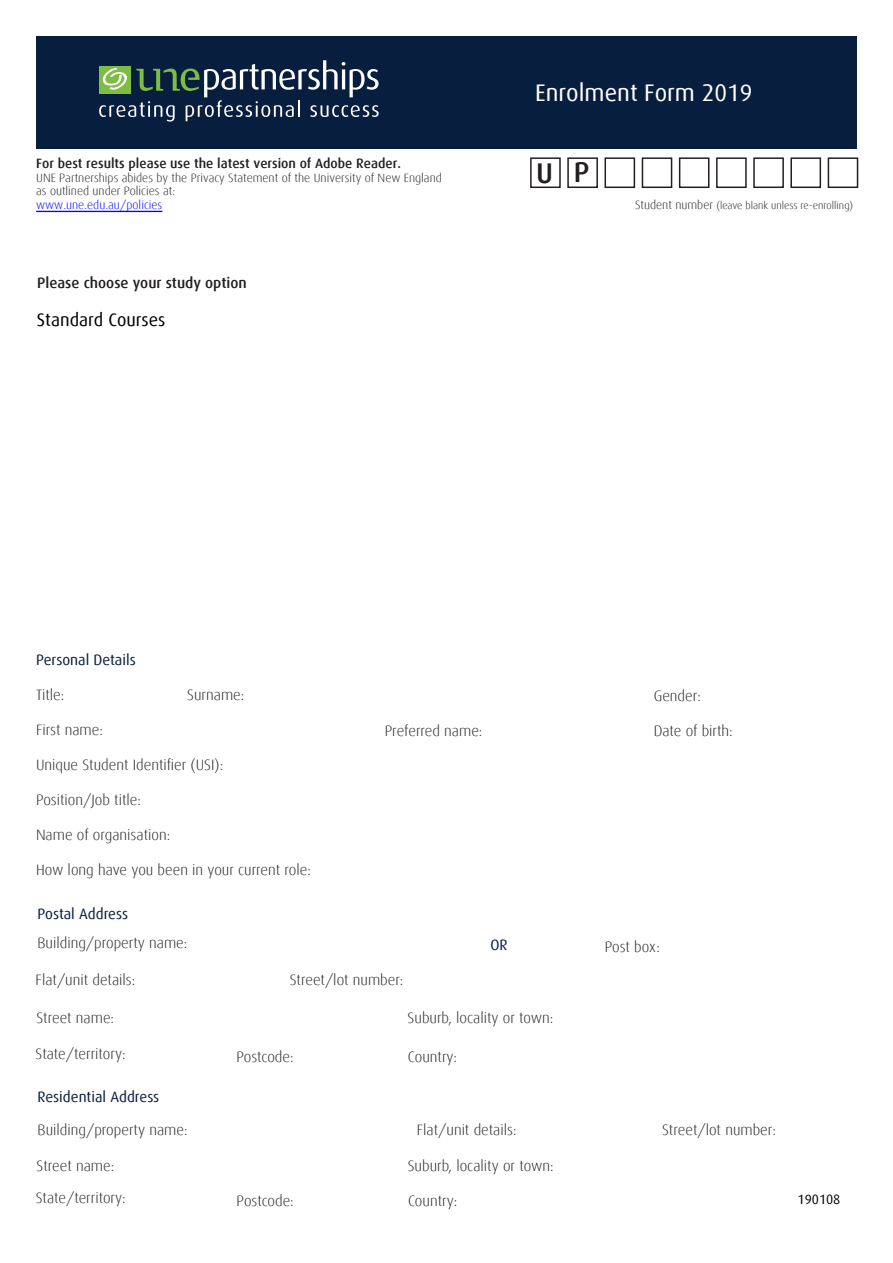
<style>
.page{position:relative;width:893px;height:1263px;background:#fff}
.page>*{position:absolute;margin:0;border:0;box-sizing:border-box;transform-origin:0 0}
.t1{font:500 28.5px "Dax";color:#231f20}
.t2{font:24px "Dax";color:#fff}
.t3{font:18px "Dax";color:#000}
.t4{font:300 15px "Dax";color:#231f20}
.t5{font:15px "Dax";color:#081e3f}
.t6{font:500 15px "Dax";color:#231f20}
.t7{font:500 13.5px "Dax";color:#231f20}
.t8{font:13.5px "Dax";color:#000}
.t9{font:300 12px/13.8px "Dax";color:#231f20}
.t10{font:300 12px "Dax";color:#00f}
.t11{font:300 10.5px "Dax";color:#231f20}
.s1{font-size:12px}
</style>
<div class="page">
<div style="left:36px;top:36px;width:821px;height:112px;background:#081e3f"></div>
<div style="left:567px;top:157px;width:31px;height:31px;border:2px solid #231f20"></div>
<div style="left:530px;top:157px;width:31px;height:31px;border:2px solid #231f20"></div>
<div style="left:604px;top:157px;width:31px;height:31px;border:2px solid #231f20"></div>
<div style="left:642px;top:157px;width:30px;height:31px;border:2px solid #231f20"></div>
<div style="left:679px;top:157px;width:30px;height:31px;border:2px solid #231f20"></div>
<div style="left:716px;top:157px;width:31px;height:31px;border:2px solid #231f20"></div>
<div style="left:753px;top:157px;width:31px;height:31px;border:2px solid #231f20"></div>
<div style="left:790px;top:157px;width:31px;height:31px;border:2px solid #231f20"></div>
<div style="left:828px;top:157px;width:30px;height:31px;border:2px solid #231f20"></div>
<svg style="left:99px;top:60px;width:280px;height:62px"></svg>
<hr style="left:36px;top:211px;width:126px;height:1px;background:#00f">
<p class="t7" style="left:36px;top:155px;width:366px">For best results please use the latest version of Adobe Reader.</p>
<p class="t9" style="left:36px;top:171px;width:407px">UNE Partnerships abides by the Privacy Statement of the University of New England as outlined under Policies at:</p>
<p class="t10" style="left:36px;top:199px;width:128px">www.une.edu.au/policies</p>
<p class="t6" style="left:37px;top:274px;width:211px">Please choose your study option</p>
<p class="t3" style="left:37px;top:310px;width:130px">Standard Courses</p>
<h2 class="t2" style="left:535px;top:79px;width:219px">Enrolment Form 2019</h2>
<h1 class="t1" style="left:536px;top:156px;width:55px">U P</h1>
<p class="t11" style="left:635px;top:199px;width:220px"><span class="s1">Student number</span> (leave blank unless re-enrolling)</p>
<p class="t5" style="left:36px;top:651px;width:101px">Personal Details</p>
<p class="t4" style="left:36px;top:686px;width:30px">Title:</p>
<p class="t4" style="left:187px;top:686px;width:59px">Surname:</p>
<p class="t4" style="left:36px;top:721px;width:68px">First name:</p>
<p class="t4" style="left:36px;top:756px;width:189px">Unique Student Identifier (USI):</p>
<p class="t4" style="left:36px;top:791px;width:107px">Position/Job title:</p>
<p class="t4" style="left:36px;top:826px;width:136px">Name of organisation:</p>
<p class="t4" style="left:36px;top:861px;width:277px">How long have you been in your current role:</p>
<p class="t4" style="left:385px;top:723px;width:99px">Preferred name:</p>
<p class="t5" style="left:38px;top:905px;width:92px">Postal Address</p>
<p class="t4" style="left:37px;top:935px;width:151px">Building/property name:</p>
<p class="t4" style="left:36px;top:971px;width:101px">Flat/unit details:</p>
<p class="t4" style="left:290px;top:971px;width:115px">Street/lot number:</p>
<p class="t5" style="left:490px;top:936px;width:19px">OR</p>
<p class="t4" style="left:654px;top:688px;width:49px">Gender:</p>
<p class="t4" style="left:654px;top:723px;width:81px">Date of birth:</p>
<p class="t4" style="left:605px;top:938px;width:57px">Post box:</p>
<p class="t4" style="left:36px;top:1010px;width:79px">Street name:</p>
<p class="t4" style="left:408px;top:1010px;width:147px">Suburb, locality or town:</p>
<p class="t4" style="left:36px;top:1046px;width:91px">State/territory:</p>
<p class="t4" style="left:236px;top:1049px;width:59px">Postcode:</p>
<p class="t4" style="left:408px;top:1049px;width:51px">Country:</p>
<p class="t5" style="left:38px;top:1088px;width:123px">Residential Address</p>
<p class="t4" style="left:38px;top:1122px;width:151px">Building/property name:</p>
<p class="t4" style="left:417px;top:1122px;width:101px">Flat/unit details:</p>
<p class="t4" style="left:662px;top:1122px;width:115px">Street/lot number:</p>
<p class="t4" style="left:37px;top:1157px;width:79px">Street name:</p>
<p class="t4" style="left:408px;top:1157px;width:147px">Suburb, locality or town:</p>
<p class="t4" style="left:36px;top:1190px;width:91px">State/territory:</p>
<p class="t4" style="left:237px;top:1193px;width:59px">Postcode:</p>
<p class="t4" style="left:408px;top:1193px;width:51px">Country:</p>
<p class="t8" style="left:798px;top:1192px;width:44px">190108</p>
</div>
